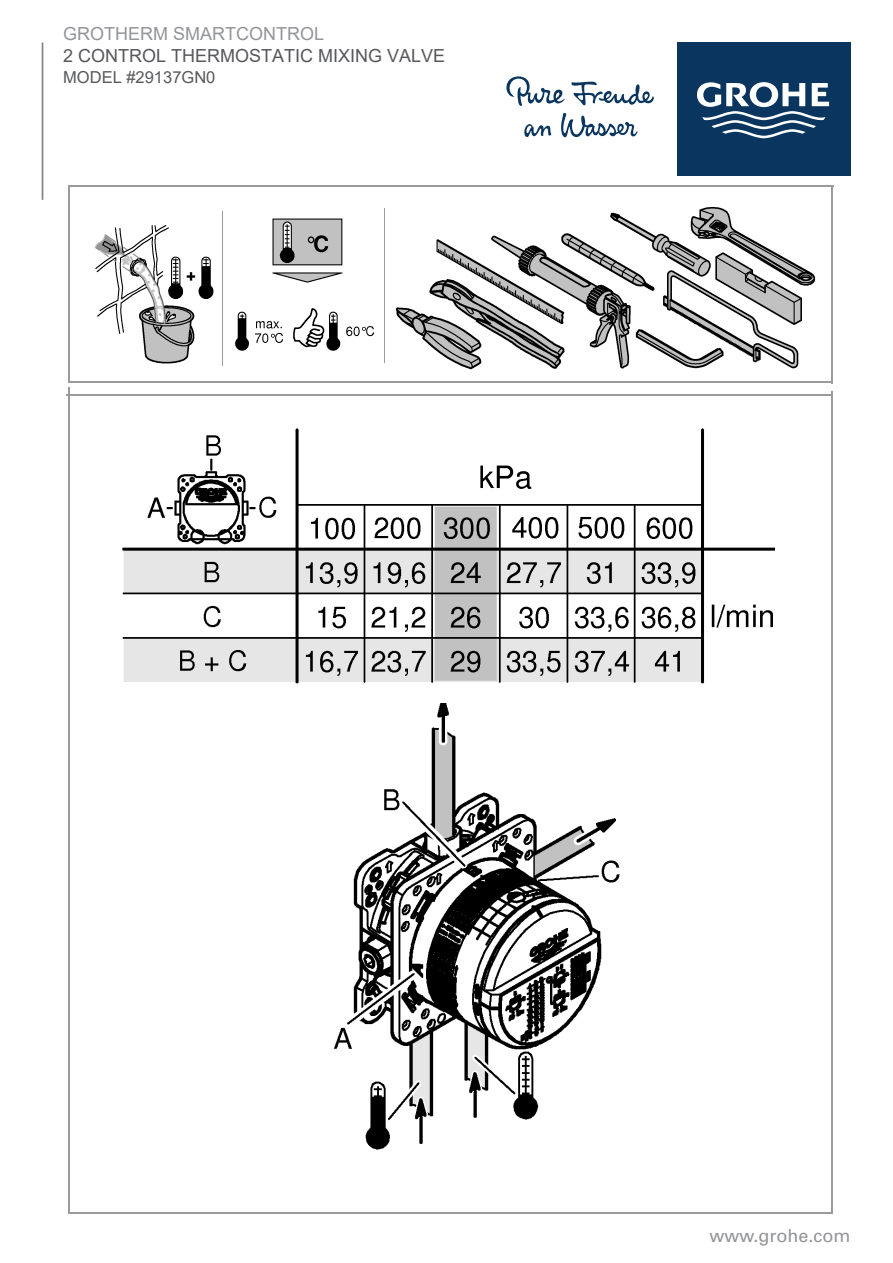
<style>
.page{position:relative;width:893px;height:1263px;background:#fff}
.page>*{position:absolute;margin:0;border:0;box-sizing:border-box;transform-origin:0 0}
.t1{font:18px "Arial";color:#57585b}
.t2{font:18px "Arial";color:#939598}
.t3{font:18px "Univers";color:#939598}
.t4{font:16.5px "Arial";color:#58595b}
</style>
<div class="page">
<div style="left:677px;top:43px;width:173px;height:133px;background:#0a355e"></div>
<svg style="left:697px;top:82px;width:132px;height:56px"></svg>
<svg style="left:506px;top:76px;width:148px;height:61px"></svg>
<hr style="left:42px;top:43px;width:1px;height:157px;background:#808285">
<img style="left:94px;top:207px;width:722px;height:163px">
<hr style="left:384px;top:208px;width:1px;height:154px;background:#9a9a9a">
<hr style="left:222px;top:211px;width:1px;height:154px;background:#9a9a9a">
<hr style="left:69px;top:185px;width:764px;height:2px;background:#9a9a9a">
<hr style="left:831px;top:186px;width:2px;height:197px;background:#9a9a9a">
<hr style="left:68px;top:381px;width:764px;height:2px;background:#9a9a9a">
<hr style="left:68px;top:185px;width:2px;height:197px;background:#9a9a9a">
<img style="left:333px;top:703px;width:287px;height:447px">
<hr style="left:66px;top:393px;width:765px;height:2px;background:#9a9a9a">
<hr style="left:831px;top:391px;width:2px;height:822px;background:#9a9a9a">
<hr style="left:68px;top:1212px;width:764px;height:2px;background:#9a9a9a">
<hr style="left:68px;top:387px;width:2px;height:825px;background:#9a9a9a">
<img style="left:122px;top:428px;width:652px;height:256px">
<p class="t2" style="left:63px;top:21px;width:263px">GROTHERM SMARTCONTROL</p>
<p class="t1" style="left:63px;top:43px;width:384px">2 CONTROL THERMOSTATIC MIXING VALVE</p>
<p class="t4" style="left:63px;top:65px;width:154px">MODEL #29137GN0</p>
<p class="t3" style="left:709px;top:1225px;width:142px">www.grohe.com</p>
</div>
